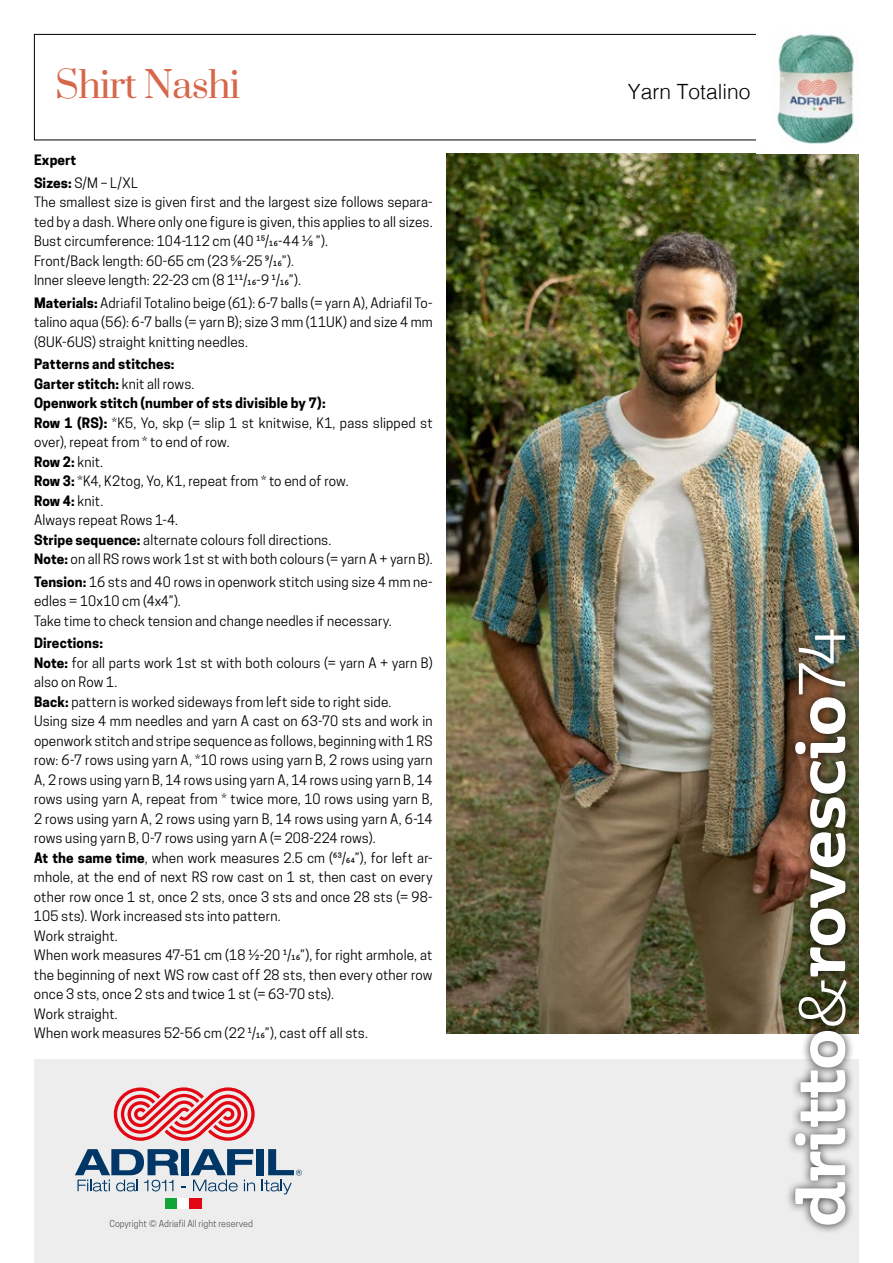
<style>
.page{position:relative;width:893px;height:1263px;background:#fff}
.page>*{position:absolute;margin:0;border:0;box-sizing:border-box;transform-origin:0 0}
.t1{font:36px "Prata";letter-spacing:-.025em;color:#d7674b}
.t2{font:300 21px "Helvetica";color:#000}
.t3{font:13.5px/19.5px "Cooper Hewitt";letter-spacing:.01em;color:#000}
.t4{font:700 13.5px/22.5px "Cooper Hewitt";letter-spacing:.015em;color:#000}
.t5{font:9px "Cooper Hewitt";color:#575756}
.s1{font-weight:400}
.s2{font-weight:700}
</style>
<div class="page">
<div style="left:34px;top:1059px;width:825px;height:204px;background:#ededed"></div>
<svg style="left:114px;top:1087px;width:141px;height:54px"></svg>
<div style="left:256px;top:1149px;width:8px;height:26px;background:#003767"></div>
<div style="left:166px;top:1199px;width:12px;height:10px;background:#13a538"></div>
<div style="left:177px;top:1199px;width:12px;height:10px;background:#fff"></div>
<div style="left:189px;top:1199px;width:12px;height:10px;background:#e30613"></div>
<svg style="left:75px;top:1149px;width:180px;height:42px"></svg>
<svg style="left:262px;top:1149px;width:40px;height:45px"></svg>
<img style="left:446px;top:153px;width:412px;height:880px">
<div style="left:34px;top:34px;width:778px;height:106px;border:1px solid #000"></div>
<img style="left:757px;top:34px;width:98px;height:110px">
<div style="left:786px;top:620px;width:69px;height:614px;background:#000;opacity:.81"></div>
<svg style="left:795px;top:629px;width:52px;height:596px"></svg>
<h1 class="t1" style="left:55px;top:55px;width:186px">Shirt Nashi</h1>
<p class="t4" style="left:34px;top:149px;width:105px">Expert<br>Sizes: <span class="s1">S/M – L/XL</span></p>
<p class="t3" style="left:34px;top:193px;width:400px">The smallest size is given first and the largest size follows separa&shy;ted by a dash. Where only one figure is given, this applies to all sizes.<br>Bust circumference: 104-112 cm (40 15/16-44 1/8 ”).<br>Front/Back length: 60-65 cm (23 5/8-25 9/16”).<br>Inner sleeve length: 22-23 cm (8 111/16-9 1/16”).</p>
<p class="t3" style="left:34px;top:293px;width:400px;text-align:justify"><span class="s2">Materials:</span> Adriafil Totalino beige (61): 6-7 balls (= yarn A), Adriafil To&shy;talino aqua (56): 6-7 balls (= yarn B); size 3 mm (11UK) and size 4 mm (8UK-6US) straight knitting needles.</p>
<p class="t3" style="left:34px;top:354px;width:400px"><span class="s2">Patterns and stitches:<br>Garter stitch:</span> knit all rows.<br><span class="s2">Openwork stitch (number of sts divisible by 7):<br>Row 1 (RS):</span> *K5, Yo, skp (= slip 1 st knitwise, K1, pass slipped st over), repeat from * to end of row.<br><span class="s2">Row 2:</span> knit.<br><span class="s2">Row 3:</span> *K4, K2tog, Yo, K1, repeat from * to end of row.<br><span class="s2">Row 4:</span> knit.<br>Always repeat Rows 1-4.<br><span class="s2">Stripe sequence:</span> alternate colours foll directions.<br><span class="s2">Note:</span> on all RS rows work 1st st with both colours (= yarn A + yarn B).</p>
<p class="t3" style="left:34px;top:572px;width:400px"><span class="s2">Tension:</span> 16 sts and 40 rows in openwork stitch using size 4 mm ne&shy;edles = 10x10 cm (4x4”).<br>Take time to check tension and change needles if necessary.</p>
<p class="t3" style="left:34px;top:633px;width:400px"><span class="s2">Directions:<br>Note:</span> for all parts work 1st st with both colours (= yarn A + yarn B) also on Row 1.<br><span class="s2">Back:</span> pattern is worked sideways from left side to right side.<br>Using size 4 mm needles and yarn A cast on 63-70 sts and work in openwork stitch and stripe sequence as follows, beginning with 1 RS row: 6-7 rows using yarn A, *10 rows using yarn B, 2 rows using yarn A, 2 rows using yarn B, 14 rows using yarn A, 14 rows using yarn B, 14 rows using yarn A, repeat from * twice more, 10 rows using yarn B, 2 rows using yarn A, 2 rows using yarn B, 14 rows using yarn A, 6-14 rows using yarn B, 0-7 rows using yarn A (= 208-224 rows).<br><span class="s2">At the same time</span>, when work measures 2.5 cm (⁶³/₆4”), for left ar&shy;mhole, at the end of next RS row cast on 1 st, then cast on every other row once 1 st, once 2 sts, once 3 sts and once 28 sts (= 98- 105 sts). Work increased sts into pattern.<br>Work straight.<br>When work measures 47-51 cm (18 1/2-20 1/16”), for right armhole, at the beginning of next WS row cast off 28 sts, then every other row once 3 sts, once 2 sts and twice 1 st (= 63-70 sts).<br>Work straight.<br>When work measures 52-56 cm (22 1/16”), cast off all sts.</p>
<p class="t5" style="left:110px;top:1218px;width:145px">Copyright © Adriafil All right reserved</p>
<h2 class="t2" style="left:628px;top:74px;width:124px">Yarn Totalino</h2>
</div>
